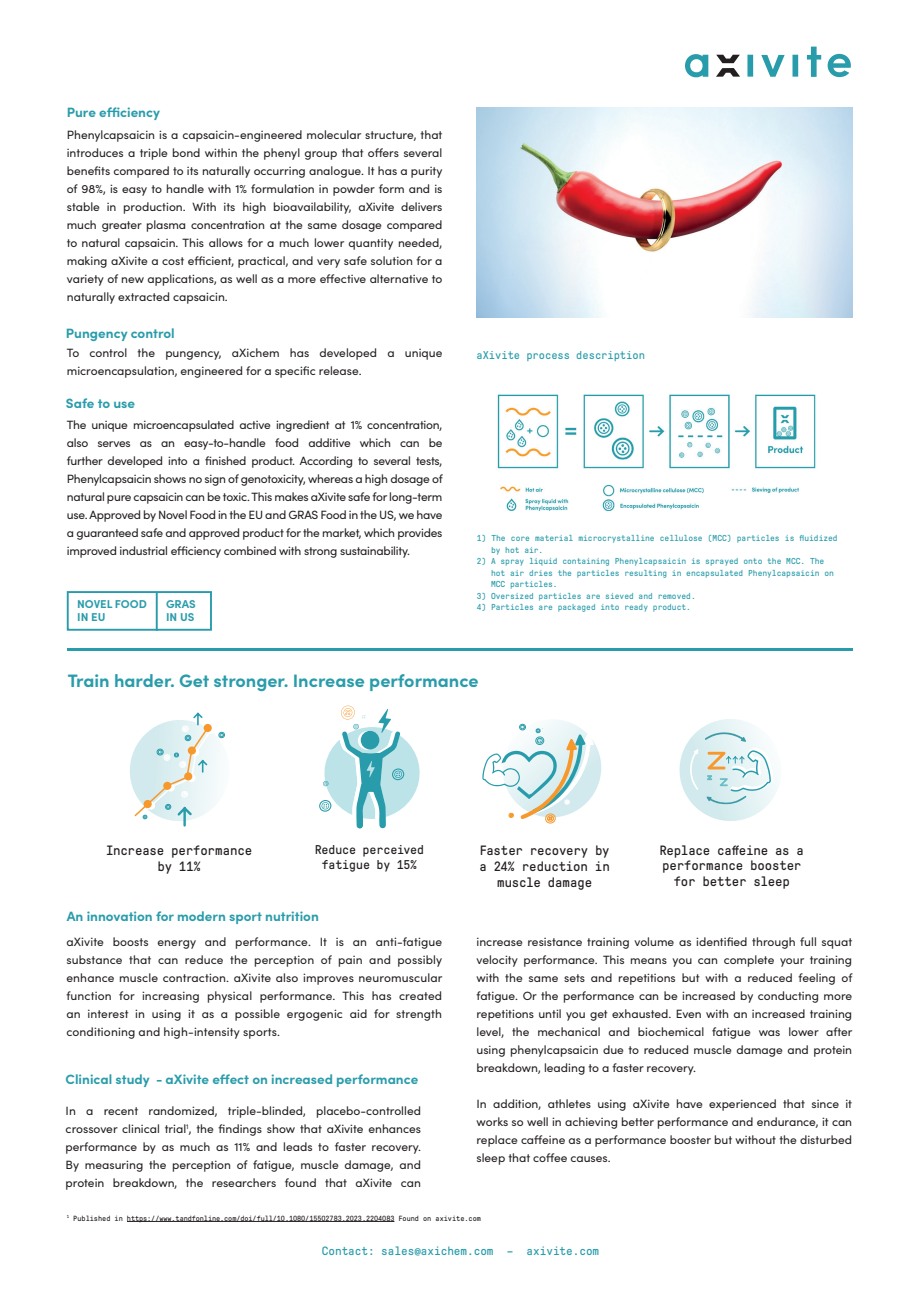
<style>
.page{position:relative;width:919px;height:1289px;background:#fff}
.page>*{position:absolute;margin:0;border:0;box-sizing:border-box;transform-origin:0 0}
.t1{font:700 18px "Sofia Pro";color:#299cab}
.t2{font:700 13.5px "Sofia Pro";color:#299cab}
.t3{font:13.5px/16.2px "GT Pressura Mono";letter-spacing:-.01em;color:#231f20;text-align:center}
.t4{font:12.75px/15.3px "GT Pressura Mono";letter-spacing:-.01em;color:#231f20;text-align:center}
.t5{font:12px/18px "Sofia Pro";color:#231f20;text-align:justify}
.t6{font:12px "GT Pressura Mono";color:#299cab}
.t7{font:11.4px "GT Pressura Mono";color:#299cab}
.t8{font:700 11.4px "Sofia Pro";color:#299cab}
.t9{font:8.7px/11.6px "GT Pressura Mono";color:#299cab}
.t10{font:7.5px "GT Pressura Mono";letter-spacing:-.01em;color:#231f20}
</style>
<div class="page">
<svg style="left:827px;top:54px;width:23px;height:23px"></svg>
<svg style="left:716px;top:55px;width:24px;height:22px"></svg>
<div style="left:747px;top:55px;width:6px;height:22px;background:#299cab"></div>
<div style="left:792px;top:55px;width:6px;height:22px;background:#299cab"></div>
<svg style="left:685px;top:54px;width:23px;height:23px"></svg>
<svg style="left:761px;top:55px;width:23px;height:22px"></svg>
<svg style="left:806px;top:47px;width:15px;height:30px"></svg>
<div style="left:67px;top:591px;width:145px;height:39px;border:2px solid #299cab"></div>
<hr style="left:156px;top:592px;width:2px;height:39px;background:#299cab">
<img style="left:497px;top:394px;width:319px;height:117px">
<hr style="left:127px;top:1221px;width:267px;height:1px;background:#231f20">
<img style="left:476px;top:107px;width:376px;height:210px">
<hr style="left:67px;top:648px;width:785px;height:3px;background:#299cab">
<svg style="left:130px;top:712px;width:95px;height:115px"></svg>
<svg style="left:482px;top:720px;width:120px;height:104px"></svg>
<svg style="left:319px;top:705px;width:101px;height:124px"></svg>
<svg style="left:679px;top:719px;width:100px;height:102px"></svg>
<p class="t2" style="left:67px;top:102px;width:95px">Pure efficiency</p>
<p class="t5" style="left:67px;top:125px;width:377px">Phenylcapsaicin is a capsaicin-engineered molecular structure, that introduces a triple bond within the phenyl group that offers several benefits compared to its naturally occurring analogue. It has a purity of 98%, is easy to handle with 1% formulation in powder form and is stable in production. With its high bioavailability, aXivite delivers much greater plasma concentration at the same dosage compared to natural capsaicin. This allows for a much lower quantity needed, making aXivite a cost efficient, practical, and very safe solution for a variety of new applications, as well as a more effective alternative to naturally extracted capsaicin.</p>
<p class="t2" style="left:66px;top:322px;width:110px">Pungency control</p>
<p class="t5" style="left:67px;top:343px;width:377px">To control the pungency, aXichem has developed a unique microencapsulation, engineered for a specific release.</p>
<p class="t2" style="left:66px;top:393px;width:71px">Safe to use</p>
<p class="t5" style="left:67px;top:415px;width:377px">The unique microencapsulated active ingredient at 1% concentration, also serves as an easy-to-handle food additive which can be further developed into a finished product. According to several tests, Phenylcapsaicin shows no sign of genotoxicity, whereas a high dosage of natural pure capsaicin can be toxic. This makes aXivite safe for long-term use. Approved by Novel Food in the EU and GRAS Food in the US, we have a guaranteed safe and approved product for the market, which provides improved industrial efficiency combined with strong sustainability.</p>
<p class="t8" style="left:77px;top:595px;width:71px">NOVEL FOOD</p>
<p class="t8" style="left:77px;top:608px;width:30px">IN EU</p>
<p class="t8" style="left:166px;top:595px;width:31px">GRAS</p>
<p class="t8" style="left:166px;top:608px;width:30px">IN US</p>
<p class="t7" style="left:476px;top:349px;width:170px">aXivite process description</p>
<p class="t9" style="left:491px;top:532px;width:348px;text-indent:-14px">1) The core material microcrystalline cellulose (MCC) particles is fluidized by hot air.</p>
<p class="t9" style="left:491px;top:555px;width:344px;text-indent:-14px">2) A spray liquid containing Phenylcapsaicin is sprayed onto the MCC. The hot air dries the particles resulting in encapsulated Phenylcapsaicin on<br>MCC particles.</p>
<p class="t9" style="left:476px;top:590px;width:220px">3) Oversized particles are sieved and removed.</p>
<p class="t9" style="left:476px;top:601px;width:216px">4) Particles are packaged into ready product.</p>
<p class="t1" style="left:68px;top:667px;width:412px">Train harder. Get stronger. Increase performance</p>
<p class="t4" style="left:315px;top:842px;width:111px">Reduce perceived fatigue by 15%</p>
<p class="t3" style="left:659px;top:842px;width:146px;line-height:15.6px">Replace caffeine as a performance booster for better sleep</p>
<p class="t3" style="left:106px;top:842px;width:147px">Increase performance by 11%</p>
<p class="t3" style="left:479px;top:842px;width:132px">Faster recovery by a 24% reduction in muscle damage</p>
<p class="t2" style="left:67px;top:906px;width:253px">An innovation for modern sport nutrition</p>
<p class="t5" style="left:66px;top:932px;width:377px">aXivite boosts energy and performance. It is an anti-fatigue substance that can reduce the perception of pain and possibly enhance muscle contraction. aXivite also improves neuromuscular function for increasing physical performance. This has created an interest in using it as a possible ergogenic aid for strength conditioning and high-intensity sports.</p>
<p class="t2" style="left:66px;top:1068px;width:354px">Clinical study - aXivite effect on increased performance</p>
<p class="t5" style="left:66px;top:1100px;width:357px">In a recent randomized, triple-blinded, placebo-controlled crossover clinical trial<sup>1</sup>, the findings show that aXivite enhances performance by as much as 11% and leads to faster recovery.<br>By measuring the perception of fatigue, muscle damage, and protein breakdown, the researchers found that aXivite can</p>
<p class="t5" style="left:476px;top:932px;width:377px">increase resistance training volume as identified through full squat velocity performance. This means you can complete your training with the same sets and repetitions but with a reduced feeling of fatigue. Or the performance can be increased by conducting more repetitions until you get exhausted. Even with an increased training level, the mechanical and biochemical fatigue was lower after using phenylcapsaicin due to reduced muscle damage and protein breakdown, leading to a faster recovery.</p>
<p class="t5" style="left:476px;top:1094px;width:377px">In addition, athletes using aXivite have experienced that since it works so well in achieving better performance and endurance, it can replace caffeine as a performance booster but without the disturbed sleep that coffee causes.</p>
<p class="t10" style="left:67px;top:1214px;width:415px"><sup>1</sup> Published in https://www.tandfonline.com/doi/full/10.1080/15502783.2023.2204083 Found on axivite.com</p>
<p class="t6" style="left:322px;top:1244px;width:279px">Contact: sales@axichem.com – axivite.com</p>
</div>
